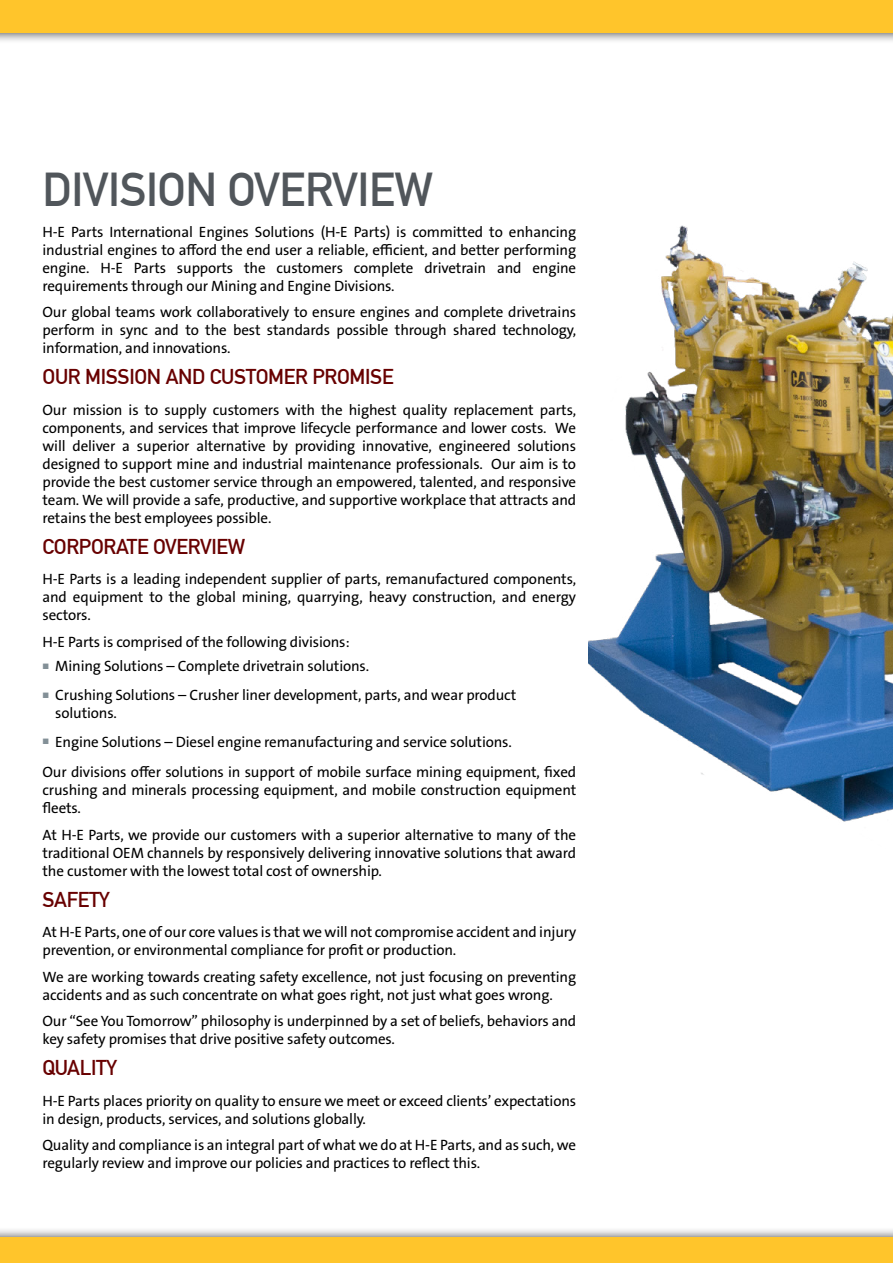
<style>
.page{position:relative;width:893px;height:1263px;background:#fff}
.page>*{position:absolute;margin:0;border:0;box-sizing:border-box;transform-origin:0 0}
.t1{font:700 46.5px "DIN Alternate";letter-spacing:-.01em;color:#51565b}
.t2{font:21px "DIN Mittelschrift LTCYR";letter-spacing:-.015em;color:#680000}
.t3{font:15px/18px "The Sans B W5 Plain";letter-spacing:-.01em;color:#000}
</style>
<div class="page">
<img style="left:588px;top:225px;width:305px;height:597px">
<div style="left:0;top:0;width:893px;height:44px;background:#000;opacity:.75"></div>
<div style="left:0;top:0;width:893px;height:33px;background:#ffc52b"></div>
<div style="left:0;top:1226px;width:893px;height:37px;background:#000;opacity:.75"></div>
<div style="left:0;top:1237px;width:893px;height:26px;background:#ffc52b"></div>
<h1 class="t1" style="left:43px;top:154px;width:392px">DIVISION OVERVIEW</h1>
<p class="t3" style="left:43px;top:223px;width:535px;text-align:justify">H-E Parts International Engines Solutions (H-E Parts) is committed to enhancing industrial engines to afford the end user a reliable, efficient, and better performing engine. H-E Parts supports the customers complete drivetrain and engine requirements through our Mining and Engine Divisions.</p>
<p class="t3" style="left:43px;top:303px;width:535px;text-align:justify">Our global teams work collaboratively to ensure engines and complete drivetrains perform in sync and to the best standards possible through shared technology, information, and innovations.</p>
<h2 class="t2" style="left:43px;top:364px;width:353px">OUR MISSION AND CUSTOMER PROMISE</h2>
<p class="t3" style="left:43px;top:401px;width:535px;text-align:justify">Our mission is to supply customers with the highest quality replacement parts, components, and services that improve lifecycle performance and lower costs. We will deliver a superior alternative by providing innovative, engineered solutions designed to support mine and industrial maintenance professionals. Our aim is to provide the best customer service through an empowered, talented, and responsive team. We will provide a safe, productive, and supportive workplace that attracts and retains the best employees possible.</p>
<h2 class="t2" style="left:43px;top:534px;width:204px">CORPORATE OVERVIEW</h2>
<p class="t3" style="left:43px;top:570px;width:535px;text-align:justify">H-E Parts is a leading independent supplier of parts, remanufactured components, and equipment to the global mining, quarrying, heavy construction, and energy sectors.</p>
<p class="t3" style="left:55px;top:630px;width:315px;line-height:24.5px;text-indent:-13px">H-E Parts is comprised of the following divisions:<br>Mining Solutions – Complete drivetrain solutions.</p>
<p class="t3" style="left:55px;top:686px;width:463px">Crushing Solutions – Crusher liner development, parts, and wear product solutions.</p>
<p class="t3" style="left:43px;top:726px;width:535px;line-height:30.8px;text-indent:13px">Engine Solutions – Diesel engine remanufacturing and service solutions.<br>Our divisions offer solutions in support of mobile surface mining equipment, fixed</p>
<p class="t3" style="left:43px;top:781px;width:535px">crushing and minerals processing equipment, and mobile construction equipment fleets.</p>
<p class="t3" style="left:43px;top:826px;width:535px;text-align:justify">At H-E Parts, we provide our customers with a superior alternative to many of the traditional OEM channels by responsively delivering innovative solutions that award the customer with the lowest total cost of ownership.</p>
<h2 class="t2" style="left:43px;top:887px;width:69px">SAFETY</h2>
<p class="t3" style="left:43px;top:923px;width:535px">At H-E Parts, one of our core values is that we will not compromise accident and injury prevention, or environmental compliance for profit or production.</p>
<p class="t3" style="left:43px;top:968px;width:535px">We are working towards creating safety excellence, not just focusing on preventing accidents and as such concentrate on what goes right, not just what goes wrong.</p>
<p class="t3" style="left:43px;top:1012px;width:535px">Our “See You Tomorrow” philosophy is underpinned by a set of beliefs, behaviors and key safety promises that drive positive safety outcomes.</p>
<h2 class="t2" style="left:43px;top:1055px;width:76px">QUALITY</h2>
<p class="t3" style="left:43px;top:1092px;width:535px">H-E Parts places priority on quality to ensure we meet or exceed clients’ expectations in design, products, services, and solutions globally.</p>
<p class="t3" style="left:43px;top:1136px;width:535px">Quality and compliance is an integral part of what we do at H-E Parts, and as such, we regularly review and improve our policies and practices to reflect this.</p>
</div>
